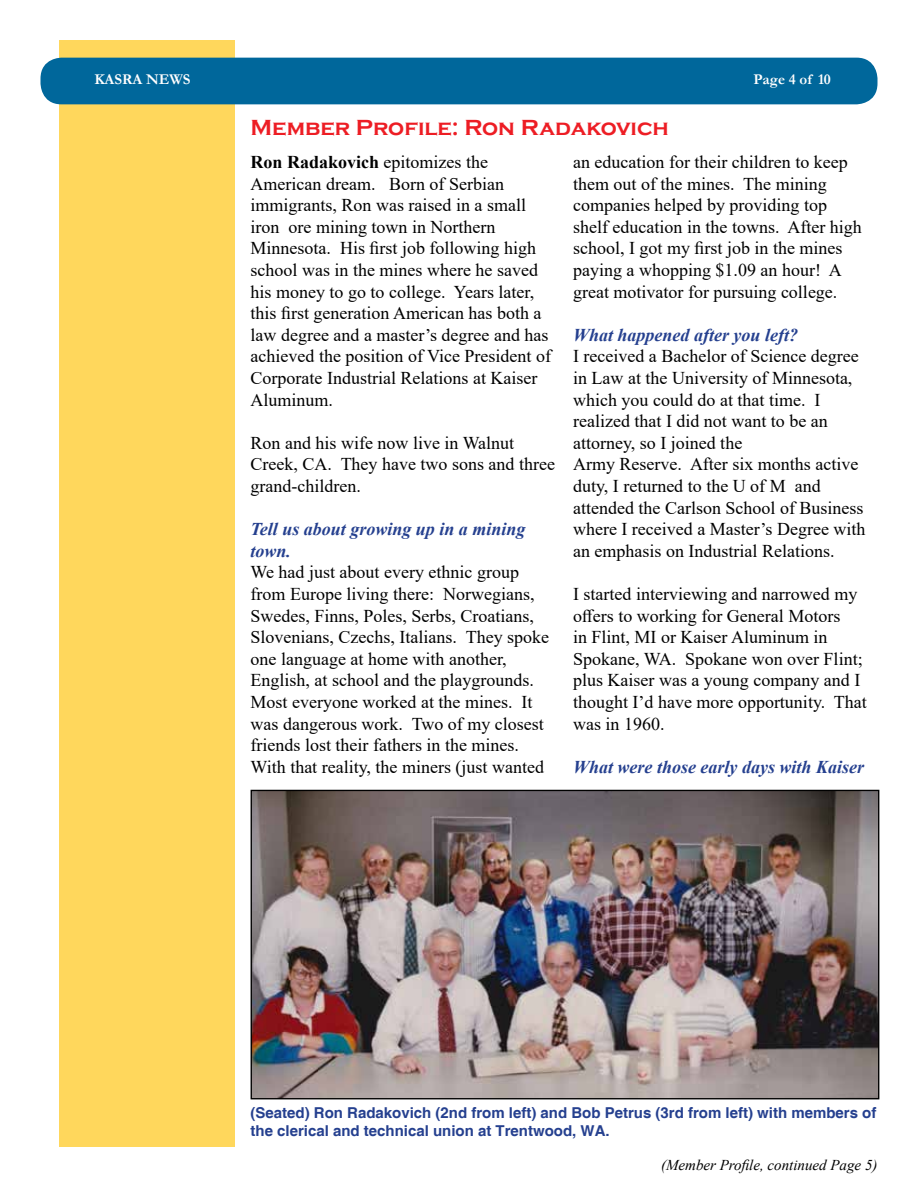
<style>
.page{position:relative;width:918px;height:1188px;background:#fff}
.page>*{position:absolute;margin:0;border:0;box-sizing:border-box;transform-origin:0 0}
.t1{font:700 22.5px "Copperplate Gothic";color:#ed1d24}
.t2{font:18px/21.6px "Times New Roman";color:#000}
.t3{font:italic 700 18px/21.6px "Times New Roman";color:#25408f}
.t4{font:700 15px/18px "Helvetica";color:#25408f}
.t5{font:italic 15px "Times New Roman";color:#000}
.t6{font:700 15px "Garamond";color:#fff}
.s1{font-weight:700}
</style>
<div class="page">
<div style="left:59px;top:40px;width:175px;height:1108px;background:#ffd75c"></div>
<div style="left:40px;top:58px;width:838px;height:46px;background:#00679b;border-radius:21px"></div>
<img style="left:253px;top:792px;width:624px;height:305px">
<p class="t6" style="left:94px;top:69px;width:98px">KASRA NEWS</p>
<p class="t6" style="left:754px;top:69px;width:79px">Page 4 of 10</p>
<p class="t1" style="left:251px;top:115px;width:420px">Member Profile: Ron Radakovich</p>
<p class="t2" style="left:251px;top:151px;width:302px"><span class="s1">Ron Radakovich</span> epitomizes the American dream. Born of Serbian immigrants, Ron was raised in a small iron ore mining town in Northern Minnesota. His first job following high school was in the mines where he saved his money to go to college. Years later, this first generation American has both a law degree and a master’s degree and has achieved the position of Vice President of Corporate Industrial Relations at Kaiser Aluminum.</p>
<p class="t2" style="left:251px;top:431px;width:306px">Ron and his wife now live in Walnut<br>Creek, CA. They have two sons and three grand-children.</p>
<p class="t3" style="left:251px;top:518px;width:276px">Tell us about growing up in a mining town.</p>
<p class="t2" style="left:251px;top:561px;width:300px">We had just about every ethnic group from Europe living there: Norwegians, Swedes, Finns, Poles, Serbs, Croatians, Slovenians, Czechs, Italians. They spoke one language at home with another, English, at school and the playgrounds.<br>Most everyone worked at the mines. It was dangerous work. Two of my closest friends lost their fathers in the mines.<br>With that reality, the miners (just wanted</p>
<p class="t2" style="left:573px;top:151px;width:290px">an education for their children to keep them out of the mines. The mining companies helped by providing top shelf education in the towns. After high school, I got my first job in the mines paying a whopping $1.09 an hour! A great motivator for pursuing college.</p>
<p class="t3" style="left:573px;top:323px;width:226px">What happened after you left?</p>
<p class="t2" style="left:573px;top:345px;width:294px">I received a Bachelor of Science degree in Law at the University of Minnesota, which you could do at that time. I realized that I did not want to be an attorney, so I joined the<br>Army Reserve. After six months active duty, I returned to the U of M and attended the Carlson School of Business where I received a Master’s Degree with an emphasis on Industrial Relations.</p>
<p class="t2" style="left:573px;top:583px;width:295px">I started interviewing and narrowed my offers to working for General Motors<br>in Flint, MI or Kaiser Aluminum in Spokane, WA. Spokane won over Flint; plus Kaiser was a young company and I thought I’d have more opportunity. That was in 1960.</p>
<p class="t3" style="left:573px;top:755px;width:293px">What were those early days with Kaiser</p>
<p class="t4" style="left:251px;top:1104px;width:627px">(Seated) Ron Radakovich (2nd from left) and Bob Petrus (3rd from left) with members of the clerical and technical union at Trentwood, WA.</p>
<p class="t5" style="left:661px;top:1154px;width:218px">(Member Profile, continued Page 5)</p>
</div>
